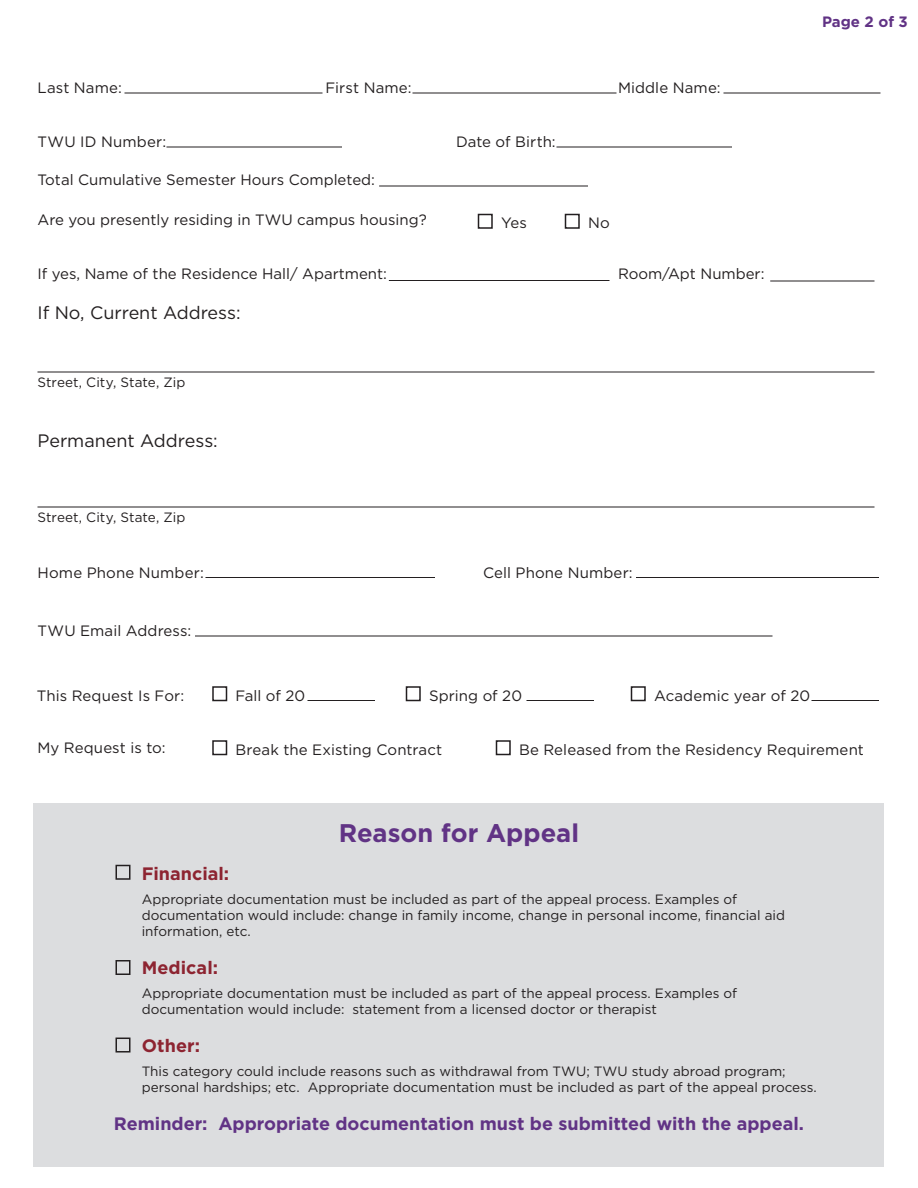
<style>
.page{position:relative;width:918px;height:1188px;background:#fff}
.page>*{position:absolute;margin:0;border:0;box-sizing:border-box;transform-origin:0 0}
.t1{font:700 25.5px "Gotham";color:#613385}
.t2{font:700 18px "Gotham";color:#613385}
.t3{font:18px "Gotham";color:#231f20}
.t4{font:700 18px "Gotham";color:#8d2431}
.t5{font:15px "Gotham";color:#231f20}
.t6{font:700 15px "Gotham";color:#613385}
.t7{font:13.5px/16.2px "Gotham";color:#231f20}
</style>
<div class="page">
<div style="left:34px;top:803px;width:850px;height:364px;background:#dcdddf"></div>
<hr style="left:812px;top:700px;width:67px;height:1px;background:#231f20">
<hr style="left:38px;top:507px;width:836px;height:1px;background:#231f20">
<div style="left:212px;top:686px;width:15px;height:15px;border:2px solid #231f20"></div>
<div style="left:212px;top:740px;width:15px;height:15px;border:2px solid #231f20"></div>
<div style="left:496px;top:740px;width:15px;height:15px;border:2px solid #231f20"></div>
<div style="left:406px;top:686px;width:15px;height:15px;border:2px solid #231f20"></div>
<div style="left:478px;top:214px;width:15px;height:15px;border:2px solid #231f20"></div>
<div style="left:565px;top:214px;width:15px;height:15px;border:2px solid #231f20"></div>
<div style="left:631px;top:686px;width:15px;height:15px;border:2px solid #231f20"></div>
<hr style="left:38px;top:372px;width:836px;height:1px;background:#231f20">
<hr style="left:124px;top:93px;width:198px;height:1px;background:#231f20">
<hr style="left:166px;top:147px;width:176px;height:1px;background:#231f20">
<hr style="left:379px;top:186px;width:209px;height:1px;background:#231f20">
<hr style="left:556px;top:147px;width:176px;height:1px;background:#231f20">
<hr style="left:389px;top:280px;width:220px;height:1px;background:#231f20">
<hr style="left:770px;top:281px;width:104px;height:1px;background:#231f20">
<hr style="left:412px;top:93px;width:204px;height:1px;background:#231f20">
<hr style="left:723px;top:93px;width:158px;height:1px;background:#231f20">
<hr style="left:206px;top:577px;width:229px;height:1px;background:#231f20">
<hr style="left:308px;top:700px;width:67px;height:1px;background:#231f20">
<hr style="left:526px;top:700px;width:68px;height:1px;background:#231f20">
<hr style="left:636px;top:577px;width:243px;height:1px;background:#231f20">
<hr style="left:195px;top:636px;width:577px;height:1px;background:#231f20">
<div style="left:116px;top:865px;width:14px;height:15px;border:2px solid #231f20"></div>
<div style="left:116px;top:960px;width:14px;height:15px;border:2px solid #231f20"></div>
<div style="left:116px;top:1038px;width:14px;height:15px;border:2px solid #231f20"></div>
<p class="t5" style="left:38px;top:78px;width:86px">Last Name:</p>
<p class="t5" style="left:326px;top:78px;width:88px">First Name:</p>
<p class="t5" style="left:618px;top:78px;width:104px">Middle Name:</p>
<p class="t5" style="left:38px;top:132px;width:130px">TWU ID Number:</p>
<p class="t5" style="left:456px;top:132px;width:101px">Date of Birth:</p>
<p class="t5" style="left:38px;top:170px;width:339px">Total Cumulative Semester Hours Completed:</p>
<p class="t5" style="left:38px;top:211px;width:391px">Are you presently residing in TWU campus housing?</p>
<p class="t5" style="left:38px;top:265px;width:351px">If yes, Name of the Residence Hall/ Apartment:</p>
<p class="t5" style="left:618px;top:265px;width:148px">Room/Apt Number:</p>
<h2 class="t3" style="left:38px;top:301px;width:205px">If No, Current Address:</h2>
<p class="t5" style="left:501px;top:213px;width:28px">Yes</p>
<p class="t5" style="left:588px;top:213px;width:23px">No</p>
<p class="t7" style="left:38px;top:374px;width:149px">Street, City, State, Zip</p>
<h2 class="t3" style="left:38px;top:429px;width:182px">Permanent Address:</h2>
<p class="t7" style="left:38px;top:509px;width:149px">Street, City, State, Zip</p>
<p class="t5" style="left:38px;top:563px;width:168px">Home Phone Number:</p>
<p class="t5" style="left:483px;top:563px;width:151px">Cell Phone Number:</p>
<p class="t5" style="left:38px;top:621px;width:155px">TWU Email Address:</p>
<p class="t6" style="left:822px;top:12px;width:87px">Page 2 of 3</p>
<p class="t5" style="left:37px;top:686px;width:149px">This Request Is For:</p>
<p class="t5" style="left:38px;top:738px;width:129px">My Request is to:</p>
<p class="t5" style="left:236px;top:686px;width:71px">Fall of 20</p>
<p class="t5" style="left:429px;top:686px;width:95px">Spring of 20</p>
<p class="t5" style="left:654px;top:686px;width:158px">Academic year of 20</p>
<p class="t5" style="left:236px;top:740px;width:208px">Break the Existing Contract</p>
<p class="t5" style="left:519px;top:740px;width:346px">Be Released from the Residency Requirement</p>
<h1 class="t1" style="left:339px;top:816px;width:242px">Reason for Appeal</h1>
<h2 class="t4" style="left:142px;top:862px;width:89px">Financial:</h2>
<p class="t7" style="left:142px;top:891px;width:645px">Appropriate documentation must be included as part of the appeal process. Examples of documentation would include: change in family income, change in personal income, financial aid information, etc.</p>
<h2 class="t4" style="left:142px;top:956px;width:78px">Medical:</h2>
<p class="t7" style="left:142px;top:985px;width:597px">Appropriate documentation must be included as part of the appeal process. Examples of documentation would include: statement from a licensed doctor or therapist</p>
<h2 class="t4" style="left:142px;top:1034px;width:60px">Other:</h2>
<p class="t7" style="left:142px;top:1063px;width:677px">This category could include reasons such as withdrawal from TWU; TWU study abroad program; personal hardships; etc. Appropriate documentation must be included as part of the appeal process.</p>
<h2 class="t2" style="left:114px;top:1112px;width:692px">Reminder: Appropriate documentation must be submitted with the appeal.</h2>
</div>
